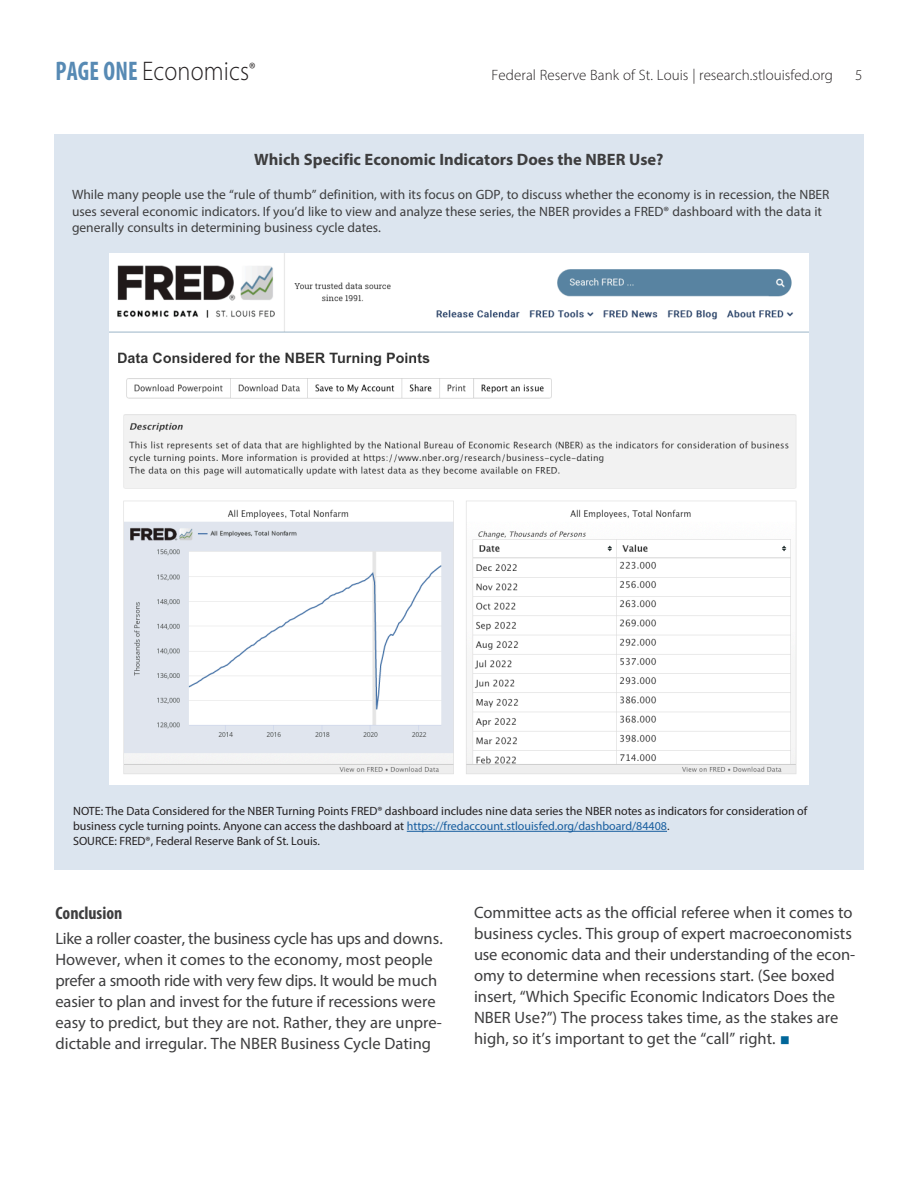
<style>
.page{position:relative;width:918px;height:1188px;background:#fff}
.page>*{position:absolute;margin:0;border:0;box-sizing:border-box;transform-origin:0 0}
.t1{font:300 27px "Myriad Pro";letter-spacing:.005em;color:#231f20;scale:.9 1}
.Section_Head_NEW{font:700 condensed 18px "Myriad Pro";color:#3e3e3f}
.t2{font:300 18px "Myriad Pro";color:#231f20;scale:.9 1}
.Text{font:16.5px/21px "Myriad Pro";color:#3e3e3f}
.Section_Head_NEW-2{font:700 16.5px "Myriad Pro";color:#3e3e3f}
.t3{font:300 15px "Myriad Pro";letter-spacing:.005em;color:#231f20}
.Text-2{font:13.5px/16.5px "Myriad Pro";color:#3e3e3f}
.t4{font:12px/15px "Myriad Pro";color:#231f20}
.s1{font-weight:700;font-stretch:condensed;color:#578ab4}
.s2{color:#175d9e}
.s3{font-family:"Minion Pro";font-size:27px;color:#069}
</style>
<div class="page">
<div style="left:54px;top:134px;width:810px;height:735px;background:#dce5ef"></div>
<img style="left:110px;top:254px;width:698px;height:530px">
<hr style="left:407px;top:831px;width:260px;height:1px;background:#175d9e">
<p class="t1" style="left:56px;top:55px;width:217px"><span class="s1">PAGE ONE</span> Economics</p>
<p class="t3" style="left:492px;top:66px;width:343px">Federal Reserve Bank of St. Louis | research.stlouisfed.org</p>
<p class="t3" style="left:855px;top:66px;width:9px">5</p>
<p class="t2" style="left:249px;top:58px;width:9px">®</p>
<p class="Section_Head_NEW-2" style="left:254px;top:148px;width:411px">Which Specific Economic Indicators Does the NBER Use?</p>
<p class="Text-2" style="left:72px;top:186px;width:759px">While many people use the “rule of thumb” definition, with its focus on GDP, to discuss whether the economy is in recession, the NBER uses several economic indicators. If you’d like to view and analyze these series, the NBER provides a FRED® dashboard with the data it generally consults in determining business cycle dates.</p>
<p class="t4" style="left:73px;top:803px;width:736px">NOTE: The Data Considered for the NBER Turning Points FRED® dashboard includes nine data series the NBER notes as indicators for consideration of business cycle turning points. Anyone can access the dashboard at <span class="s2">https://fredaccount.stlouisfed.org/dashboard/84408</span>.</p>
<p class="t4" style="left:73px;top:833px;width:248px">SOURCE: FRED®, Federal Reserve Bank of St. Louis.</p>
<p class="Section_Head_NEW" style="left:56px;top:902px;width:68px">Conclusion</p>
<p class="Text" style="left:56px;top:928px;width:389px">Like a roller coaster, the business cycle has ups and downs.<br>However, when it comes to the economy, most people prefer a smooth ride with very few dips. It would be much easier to plan and invest for the future if recessions were easy to predict, but they are not. Rather, they are unpre&shy;dictable and irregular. The NBER Business Cycle Dating</p>
<p class="Text" style="left:474px;top:901px;width:383px">Committee acts as the official referee when it comes to business cycles. This group of expert macroeconomists use economic data and their understanding of the econ&shy;omy to determine when recessions start. (See boxed insert, “Which Specific Economic Indicators Does the NBER Use?”) The process takes time, as the stakes are high, so it’s important to get the “call” right. <span class="s3">■</span></p>
</div>
